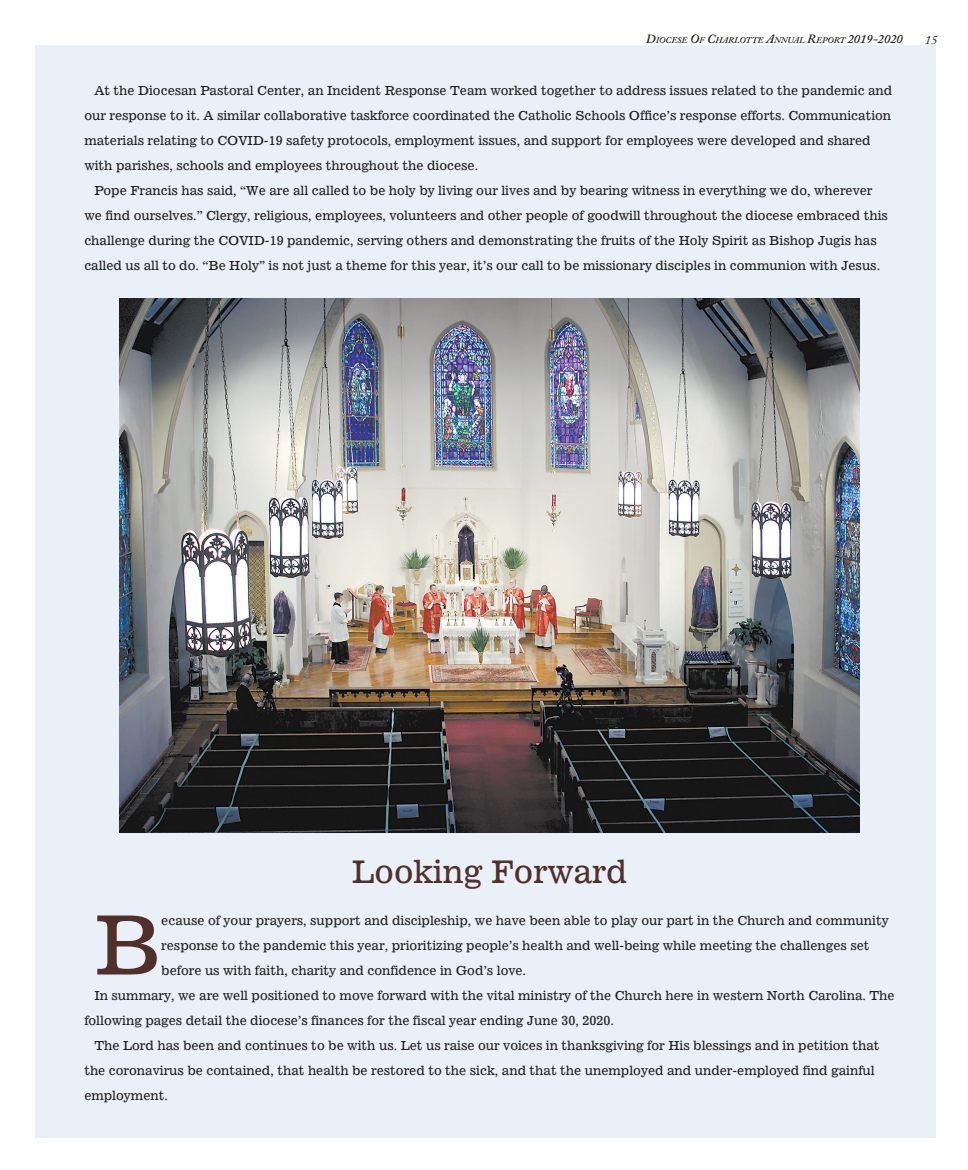
<style>
.page{position:relative;width:968px;height:1170px;background:#fff}
.page>*{position:absolute;margin:0;border:0;box-sizing:border-box;transform-origin:0 0}
.BODY_TEXT_NEW{font:81.88px "Broadcast Normal";color:#51302c}
.t1{font:31.25px "Broadcast Normal";color:#51302c}
.BODY_TEXT_NEW-2{font:12.5px/25px "Broadcast Normal";color:#231f20}
.t2{font:italic 12.5px "Adobe Caslon Pro";color:#231f20}
.t3{font:italic 600 8.75px "Adobe Caslon Pro";color:#231f20}
.s1{font-size:12.5px}
</style>
<div class="page">
<div style="left:36px;top:46px;width:900px;height:1092px;background:#e9f0f8"></div>
<img style="left:119px;top:298px;width:740px;height:534px">
<p class="t3" style="left:646px;top:35px;width:258px"><span class="s1">D</span>IOCESE <span class="s1">O</span>F <span class="s1">C</span>HARLOTTE <span class="s1">A</span>NNUAL <span class="s1">R</span>EPORT <span class="s1">2019-2020</span></p>
<p class="t2" style="left:925px;top:32px;width:14px">15</p>
<p class="BODY_TEXT_NEW-2" style="left:84px;top:77px;width:809px;text-indent:10px">At the Diocesan Pastoral Center, an Incident Response Team worked together to address issues related to the pandemic and our response to it. A similar collaborative taskforce coordinated the Catholic Schools Office’s response efforts. Communication materials relating to COVID-19 safety protocols, employment issues, and support for employees were developed and shared with parishes, schools and employees throughout the diocese.</p>
<p class="BODY_TEXT_NEW-2" style="left:84px;top:177px;width:805px;text-indent:10px">Pope Francis has said, “We are all called to be holy by living our lives and by bearing witness in everything we do, wherever we find ourselves.” Clergy, religious, employees, volunteers and other people of goodwill throughout the diocese embraced this challenge during the COVID-19 pandemic, serving others and demonstrating the fruits of the Holy Spirit as Bishop Jugis has called us all to do. “Be Holy” is not just a theme for this year, it’s our call to be missionary disciples in communion with Jesus.</p>
<p class="t1" style="left:352px;top:853px;width:277px">Looking Forward</p>
<p class="BODY_TEXT_NEW" style="left:94px;top:895px;width:68px">B</p>
<p class="BODY_TEXT_NEW-2" style="left:161px;top:907px;width:728px">ecause of your prayers, support and discipleship, we have been able to play our part in the Church and community response to the pandemic this year, prioritizing people’s health and well-being while meeting the challenges set before us with faith, charity and confidence in God’s love.</p>
<p class="BODY_TEXT_NEW-2" style="left:84px;top:982px;width:811px;text-indent:10px">In summary, we are well positioned to move forward with the vital ministry of the Church here in western North Carolina. The following pages detail the diocese’s finances for the fiscal year ending June 30, 2020.</p>
<p class="BODY_TEXT_NEW-2" style="left:84px;top:1032px;width:796px;text-indent:10px">The Lord has been and continues to be with us. Let us raise our voices in thanksgiving for His blessings and in petition that the coronavirus be contained, that health be restored to the sick, and that the unemployed and under-employed find gainful employment.</p>
</div>
